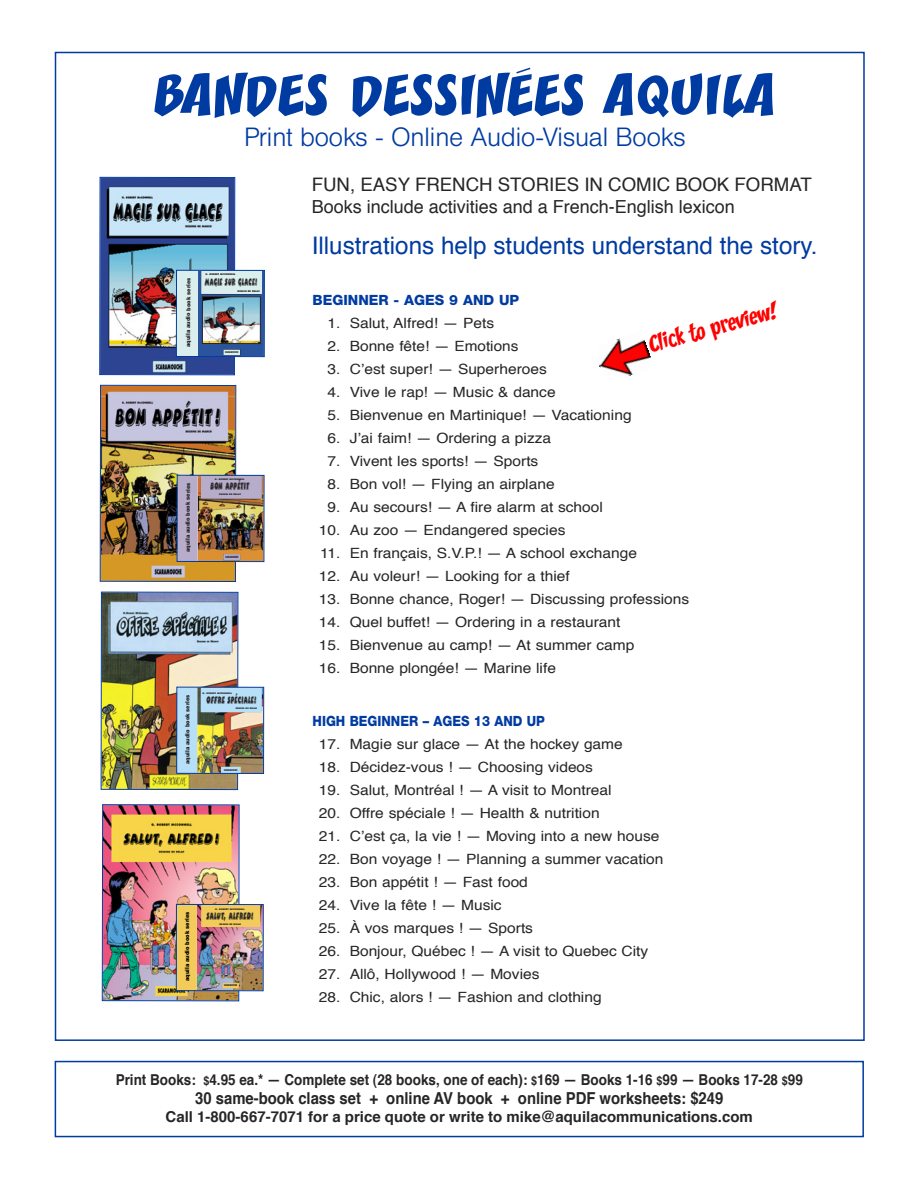
<style>
.page{position:relative;width:918px;height:1188px;background:#fff}
.page>*{position:absolute;margin:0;border:0;box-sizing:border-box;transform-origin:0 0}
.t1{font:49.5px "CC Zoinks";letter-spacing:.05em;color:#003ba2;scale:1.1 1}
.t2{font:300 26.1px "Helvetica BQ";color:#003ba2}
.t3{font:24.15px "Helvetica";color:#003ba2}
.t4{font:20.7px "CC Zoinks";color:#f00}
.t5{font:18.6px "Helvetica";color:#272526}
.t6{font:18px "Helvetica";color:#272526}
.t7{font:700 16.5px "Helvetica";color:#272526;scale:.9 1}
.t8{font:700 15px "Helvetica";color:#272526;scale:.9 1}
.t9{font:700 15px "Helvetica";color:#272526}
.t10{font:14.1px "Helvetica";color:#272526;scale:1.1 1}
.t11{font:800 14.1px "Helvetica Neue";color:#003ba2;scale:.9 1}
.t12{font:800 14.1px "Helvetica Neue";color:#003ba2}
.t13{font:12.6px "Bertram Plain";color:#262526;scale:.49 1}
.t14{font:12.6px "Bertram Plain";color:#262526;scale:.6 1}
.t15{font:11.7px "Bertram Plain";letter-spacing:.015em;color:#262526;scale:.48 1}
.t16{font:11.55px "Bertram Plain";letter-spacing:.015em;color:#262526;scale:.51 1}
.t17{font:7.95px "Bertram Plain";color:#262526;scale:.75 1}
.t18{font:900 5.7px "Helvetica Neue";color:#262526;scale:.95 1}
.t19{font:900 5.7px "Helvetica Neue";color:#000;scale:.95 1}
.t20{font:800 3.15px "Futura";letter-spacing:-.005em;color:#262526;scale:.49 1}
.t21{font:800 2.7px "Futura";letter-spacing:-.005em;color:#262526;scale:.59 1}
.t22{font:800 2.55px "Futura";letter-spacing:-.005em;color:#262526;scale:.61 1}
.t23{font:800 2.25px "Futura";color:#262526}
.t24{font:800 2.1px "Futura";color:#262526;scale:1.06 1}
.t25{font:800 2.1px "Futura";color:#262526;scale:1.07 1}
.s1{font-size:12px}
</style>
<div class="page">
<img style="left:104px;top:806px;width:133px;height:193px">
<div style="left:102px;top:804px;width:137px;height:197px;border:1px solid #003ba2"></div>
<img style="left:101px;top:179px;width:132px;height:194px">
<div style="left:99px;top:177px;width:136px;height:198px;border:1px solid #003ba2"></div>
<img style="left:102px;top:387px;width:132px;height:193px">
<div style="left:100px;top:385px;width:136px;height:197px;border:1px solid #003ba2"></div>
<img style="left:103px;top:594px;width:133px;height:194px">
<div style="left:101px;top:592px;width:137px;height:198px;border:1px solid #003ba2"></div>
<svg style="left:198px;top:272px;width:65px;height:83px"></svg>
<img style="left:204px;top:299px;width:55px;height:43px">
<div style="left:202px;top:297px;width:59px;height:47px;border:1px solid #262526"></div>
<div style="left:224px;top:350px;width:16px;height:5px;background:#dbeeee"></div>
<div style="left:201px;top:271px;width:61px;height:23px;background:#dbeeee"></div>
<div style="left:177px;top:271px;width:21px;height:85px;background:#dbeeee"></div>
<div style="left:176px;top:270px;width:89px;height:87px;border:1px solid #003ba2"></div>
<img style="left:198px;top:477px;width:64px;height:83px">
<div style="left:223px;top:554px;width:17px;height:6px;background:#b7adcb"></div>
<div style="left:201px;top:476px;width:61px;height:23px;background:#b7adcb"></div>
<div style="left:177px;top:476px;width:21px;height:85px;background:#b7adcb"></div>
<div style="left:177px;top:475px;width:87px;height:87px;border:1px solid #003ba2"></div>
<img style="left:197px;top:689px;width:65px;height:83px">
<div style="left:221px;top:767px;width:20px;height:6px;background:#b7dff7"></div>
<div style="left:201px;top:688px;width:61px;height:24px;background:#b7dff7"></div>
<div style="left:177px;top:688px;width:20px;height:85px;background:#b7dff7"></div>
<div style="left:176px;top:687px;width:88px;height:87px;border:1px solid #003ba2"></div>
<img style="left:197px;top:906px;width:65px;height:83px">
<div style="left:223px;top:983px;width:16px;height:5px;background:#f3cb5b"></div>
<div style="left:201px;top:905px;width:59px;height:22px;background:#f3cb5b"></div>
<div style="left:177px;top:905px;width:20px;height:85px;background:#f3cb5b"></div>
<div style="left:176px;top:904px;width:88px;height:87px;border:1px solid #003ba2"></div>
<svg style="left:516px;top:67px;width:15px;height:7px"></svg>
<div style="left:55px;top:1061px;width:809px;height:76px;border:2px solid #003ba2"></div>
<img style="left:599px;top:338px;width:51px;height:37px">
<p class="t1" style="left:155px;top:70px;width:565px">BANDES DESSINEES AQUILA</p>
<p class="t2" style="left:245px;top:127px;width:442px">Print books - Online Audio-Visual Books</p>
<p class="t18" style="left:186px;top:347px;width:75px;rotate:-90deg">aquila audio book series</p>
<p class="t23" style="left:205px;top:273px;width:32px">G. ROBERT MCCONNELL</p>
<p class="t13" style="left:205px;top:278px;width:110px">MAGIE SUR GLACE</p>
<p class="t15" style="left:205px;top:279px;width:111px">MAGIE SUR GLACE!</p>
<p class="t23" style="left:238px;top:290px;width:24px">DESSIN DE DELAF</p>
<p class="t20" style="left:225px;top:351px;width:28px">SCARAMOUCHE</p>
<p class="t18" style="left:186px;top:552px;width:75px;rotate:-90deg">aquila audio book series</p>
<p class="t25" style="left:215px;top:478px;width:29px">G. ROBERT MCCONNELL</p>
<p class="t16" style="left:211px;top:483px;width:77px">BON APPÉTIT</p>
<p class="t25" style="left:219px;top:494px;width:22px">DESSIN DE DELAF</p>
<p class="t14" style="left:206px;top:483px;width:88px">BON APPÉTIT !</p>
<p class="t20" style="left:225px;top:556px;width:28px">SCARAMOUCHE</p>
<p class="t18" style="left:186px;top:764px;width:75px;rotate:-90deg">aquila audio book series</p>
<p class="t24" style="left:203px;top:692px;width:29px">G. ROBERT MCCONNELL</p>
<p class="t16" style="left:206px;top:697px;width:100px">OFFRE SPÉCIALE!</p>
<p class="t24" style="left:236px;top:707px;width:22px">DESSIN DE DELAF</p>
<p class="t22" style="left:224px;top:769px;width:23px">SCARAMOUCHE</p>
<p class="t19" style="left:185px;top:981px;width:75px;rotate:-90deg">aquila audio book series</p>
<p class="t24" style="left:215px;top:908px;width:29px">G. ROBERT MCCONNELL</p>
<p class="t16" style="left:207px;top:913px;width:93px">SALUT, ALFRED!</p>
<p class="t24" style="left:220px;top:923px;width:22px">DESSIN DE DELAF</p>
<p class="t17" style="left:208px;top:914px;width:64px">SALUT, ALFRED !</p>
<p class="t21" style="left:224px;top:984px;width:24px">SCARAMOUCHE</p>
<p class="t5" style="left:312px;top:177px;width:502px">FUN, EASY FRENCH STORIES IN COMIC BOOK FORMAT</p>
<p class="t6" style="left:312px;top:200px;width:425px">Books include activities and a French-English lexicon</p>
<p class="t3" style="left:312px;top:235px;width:507px">Illustrations help students understand the story.</p>
<p class="t12" style="left:313px;top:295px;width:208px">BEGINNER - AGES 9 AND UP</p>
<p class="t10" style="left:328px;top:318px;width:153px">1. Salut, Alfred! — Pets</p>
<p class="t10" style="left:328px;top:341px;width:175px">2. Bonne fête! — Emotions</p>
<p class="t10" style="left:328px;top:363px;width:201px">3. Cʼest super! — Superheroes</p>
<p class="t10" style="left:328px;top:386px;width:209px">4. Vive le rap! — Music &amp; dance</p>
<p class="t10" style="left:328px;top:409px;width:278px">5. Bienvenue en Martinique! — Vacationing</p>
<p class="t10" style="left:328px;top:432px;width:205px">6. Jʼai faim! — Ordering a pizza</p>
<p class="t10" style="left:328px;top:455px;width:193px">7. Vivent les sports! — Sports</p>
<p class="t10" style="left:328px;top:478px;width:208px">8. Bon vol! — Flying an airplane</p>
<p class="t10" style="left:328px;top:501px;width:252px">9. Au secours! — A fire alarm at school</p>
<p class="t10" style="left:319px;top:524px;width:226px">10. Au zoo — Endangered species</p>
<p class="t10" style="left:320px;top:547px;width:290px">11. En français, S.V.P.! — A school exchange</p>
<p class="t10" style="left:319px;top:570px;width:230px">12. Au voleur! — Looking for a thief</p>
<p class="t10" style="left:319px;top:593px;width:338px">13. Bonne chance, Roger! — Discussing professions</p>
<p class="t10" style="left:319px;top:616px;width:276px">14. Quel buffet! — Ordering in a restaurant</p>
<p class="t10" style="left:319px;top:639px;width:288px">15. Bienvenue au camp! — At summer camp</p>
<p class="t10" style="left:319px;top:662px;width:217px">16. Bonne plongée! — Marine life</p>
<p class="t4" style="left:647px;top:334px;width:132px;rotate:-15deg">Click to preview!</p>
<p class="t11" style="left:313px;top:716px;width:260px">HIGH BEGINNER – AGES 13 AND UP</p>
<p class="t10" style="left:319px;top:738px;width:278px">17. Magie sur glace — At the hockey game</p>
<p class="t10" style="left:319px;top:761px;width:251px">18. Décidez-vous ! — Choosing videos</p>
<p class="t10" style="left:319px;top:784px;width:268px">19. Salut, Montréal ! — A visit to Montreal</p>
<p class="t10" style="left:319px;top:807px;width:257px">20. Offre spéciale ! — Health &amp; nutrition</p>
<p class="t10" style="left:319px;top:830px;width:311px">21. Cʼest ça, la vie ! — Moving into a new house</p>
<p class="t10" style="left:319px;top:853px;width:315px">22. Bon voyage ! — Planning a summer vacation</p>
<p class="t10" style="left:319px;top:876px;width:192px">23. Bon appétit ! — Fast food</p>
<p class="t10" style="left:319px;top:899px;width:168px">24. Vive la fête ! — Music</p>
<p class="t10" style="left:319px;top:922px;width:196px">25. À vos marques ! — Sports</p>
<p class="t10" style="left:319px;top:945px;width:301px">26. Bonjour, Québec ! — A visit to Quebec City</p>
<p class="t10" style="left:319px;top:968px;width:202px">27. Allô, Hollywood ! — Movies</p>
<p class="t10" style="left:319px;top:991px;width:259px">28. Chic, alors ! — Fashion and clothing</p>
<p class="t8" style="left:116px;top:1073px;width:765px">Print Books: <span class="s1">$</span>4.95 ea.* — Complete set (28 books, one of each): <span class="s1">$</span>169 — Books 1-16 <span class="s1">$</span>99 — Books 17-28 <span class="s1">$</span>99</p>
<p class="t7" style="left:195px;top:1091px;width:588px">30 same-book class set + online AV book + online PDF worksheets: $249</p>
<p class="t9" style="left:166px;top:1111px;width:589px">Call 1-800-667-7071 for a price quote or write to mike@aquilacommunications.com</p>
</div>
